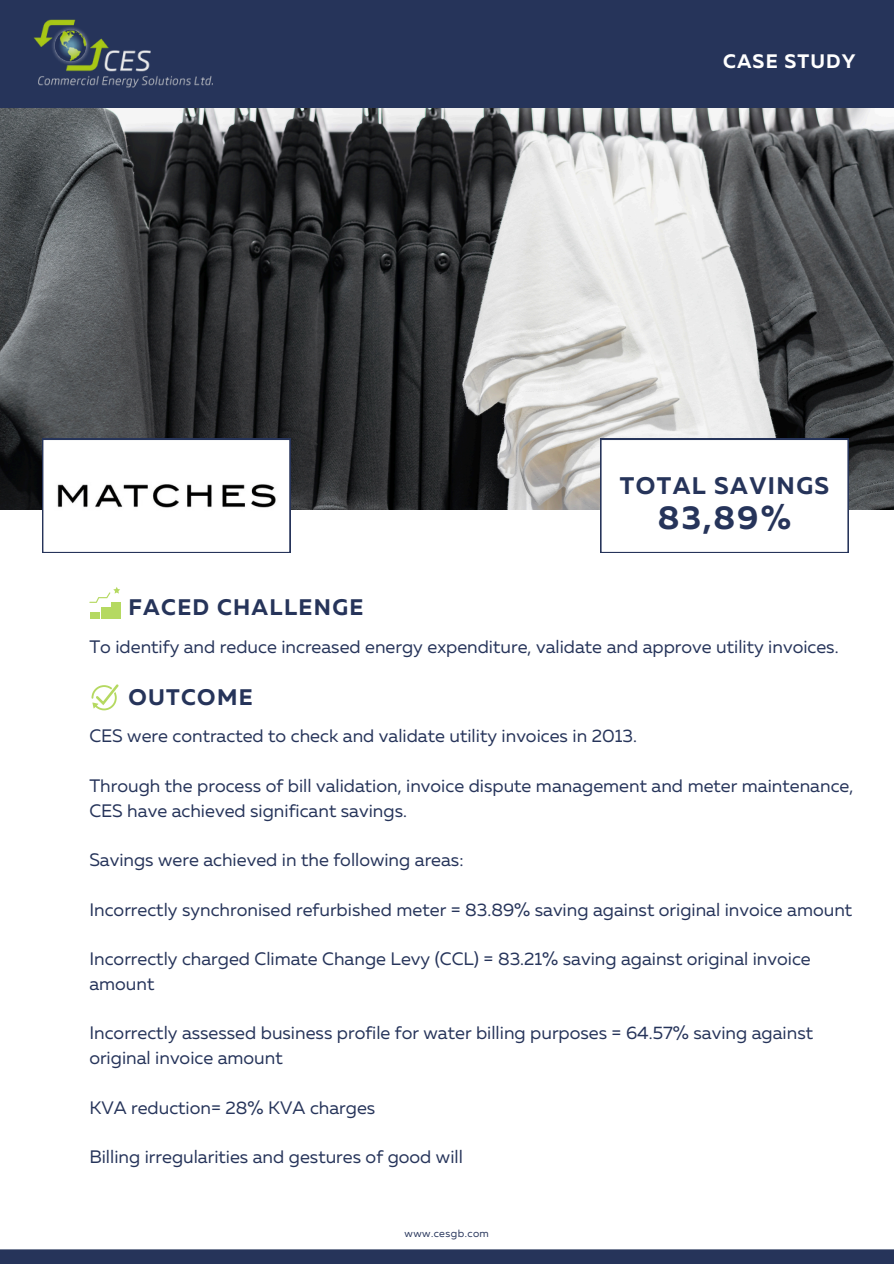
<style>
.page{position:relative;width:894px;height:1264px;background:#fff}
.page>*{position:absolute;margin:0;border:0;box-sizing:border-box;transform-origin:0 0}
.t1{font:700 33px "Muller";color:#26345a}
.t2{font:700 24px "Muller";letter-spacing:.06em;color:#26345a}
.t3{font:700 22.5px "Muller";letter-spacing:.06em;color:#26345a}
.t4{font:700 19.5px "Muller";letter-spacing:.06em;color:#fff}
.t5{font:18px/24.8px "Muller";color:#26345a}
.t6{font:10.5px "Muller";letter-spacing:.04em;color:#26345a}
</style>
<div class="page">
<div style="left:0;top:0;width:893px;height:149px;background:#26345a"></div>
<img style="left:0;top:109px;width:893px;height:400px">
<div style="left:0;top:1249px;width:893px;height:14px;background:#26345a"></div>
<img style="left:34px;top:19px;width:179px;height:68px">
<div style="left:90px;top:611px;width:10px;height:7px;background:#b5d961"></div>
<div style="left:101px;top:607px;width:9px;height:11px;background:#b5d961"></div>
<div style="left:111px;top:602px;width:10px;height:16px;background:#b5d961"></div>
<svg style="left:89px;top:587px;width:31px;height:16px"></svg>
<svg style="left:42px;top:439px;width:248px;height:113px"></svg>
<svg style="left:91px;top:684px;width:27px;height:26px"></svg>
<svg style="left:600px;top:439px;width:247px;height:113px"></svg>
<img style="left:50px;top:444px;width:233px;height:103px">
<p class="t4" style="left:722px;top:53px;width:134px">CASE STUDY</p>
<h4 class="t2" style="left:619px;top:475px;width:211px">TOTAL SAVINGS</h4>
<h4 class="t1" style="left:657px;top:503px;width:135px">83,89%</h4>
<h3 class="t3" style="left:128px;top:598px;width:236px">FACED CHALLENGE</h3>
<p class="t5" style="left:89px;top:635px;width:750px">To identify and reduce increased energy expenditure, validate and approve utility invoices.</p>
<h2 class="t3" style="left:128px;top:687px;width:126px">OUTCOME</h2>
<h1 class="t5" style="left:89px;top:725px;width:549px">CES were contracted to check and validate utility invoices in 2013.</h1>
<p class="t5" style="left:89px;top:774px;width:765px">Through the process of bill validation, invoice dispute management and meter maintenance,<br>CES have achieved significant savings.</p>
<h2 class="t5" style="left:89px;top:849px;width:375px">Savings were achieved in the following areas:</h2>
<h4 class="t5" style="left:89px;top:898px;width:764px">Incorrectly synchronised refurbished meter = 83.89% saving against original invoice amount</h4>
<p class="t5" style="left:89px;top:948px;width:722px">Incorrectly charged Climate Change Levy (CCL) = 83.21% saving against original invoice amount</p>
<h2 class="t5" style="left:89px;top:1022px;width:725px">Incorrectly assessed business profile for water billing purposes = 64.57% saving against original invoice amount</h2>
<h4 class="t5" style="left:89px;top:1096px;width:287px">KVA reduction= 28% KVA charges</h4>
<h4 class="t5" style="left:89px;top:1146px;width:375px">Billing irregularities and gestures of good will</h4>
<p class="t6" style="left:404px;top:1229px;width:86px">www.cesgb.com</p>
</div>
